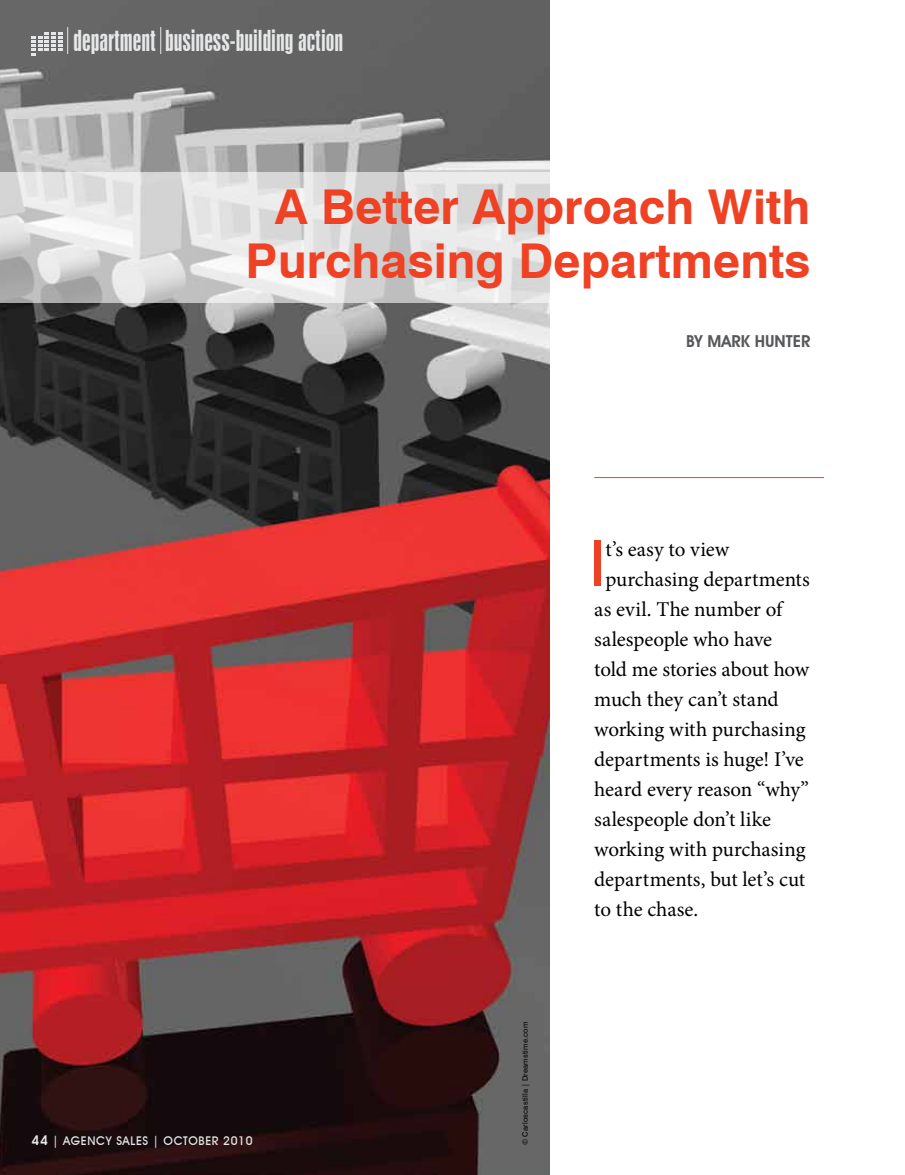
<style>
.page{position:relative;width:905px;height:1175px;background:#fff}
.page>*{position:absolute;margin:0;border:0;box-sizing:border-box;transform-origin:0 0}
.t1{font:62.7px "Swiss 721 BT";color:#ef4123}
.t2{font:700 48px/54px "Swiss 721 BT";color:#ef4123;text-align:right}
.t3{font:27px "Swiss 924 BT Regular B";color:#e6e7e8}
.t4{font:21px "Minion Pro";letter-spacing:-.005em;color:#000}
.t5{font:600 16.5px "Avant Garde IT Cby BT";color:#58595b}
.t6{font:500 12px "Avant Garde IT Cby BT";letter-spacing:.05em;color:#e6e7e8}
.t7{font:7.5px "Swiss 721 BT";letter-spacing:.025em;color:#000}
.s1{font-weight:600;font-size:13.5px}
</style>
<div class="page">
<img style="left:0;top:0;width:549px;height:1174px">
<svg style="left:0;top:172px;width:550px;height:131px;background:#dcdcdc"></svg>
<svg style="left:160px;top:27px;width:1px;height:27px"></svg>
<hr style="left:594px;top:477px;width:230px;height:1px;background:#ef4123">
<svg style="left:32px;top:27px;width:36px;height:29px"></svg>
<p class="t3" style="left:74px;top:24px;width:271px">department business-building action</p>
<h2 class="t2" style="left:245px;top:180px;width:566px">A Better Approach With<br>Purchasing Departments</h2>
<p class="t5" style="left:686px;top:331px;width:126px">BY MARK HUNTER</p>
<p class="t6" style="left:32px;top:1133px;width:222px"><span class="s1">44</span> | AGENCY SALES | OCTOBER 2010</p>
<p class="t7" style="left:520px;top:1144px;width:125px;rotate:-90deg">© Carloscastilla | Dreamstime.com</p>
<h1 class="t1" style="left:589px;top:525px;width:18px">I</h1>
<p class="t4" style="left:605px;top:534px;width:125px">t’s easy to view</p>
<p class="t4" style="left:605px;top:565px;width:206px">purchasing departments</p>
<p class="t4" style="left:594px;top:595px;width:189px">as evil. The number of</p>
<p class="t4" style="left:594px;top:625px;width:179px">salespeople who have</p>
<p class="t4" style="left:594px;top:655px;width:216px">told me stories about how</p>
<p class="t4" style="left:594px;top:685px;width:186px">much they can’t stand</p>
<p class="t4" style="left:594px;top:715px;width:213px">working with purchasing</p>
<p class="t4" style="left:594px;top:745px;width:211px">departments is huge! I’ve</p>
<p class="t4" style="left:594px;top:775px;width:216px">heard every reason “why”</p>
<p class="t4" style="left:594px;top:805px;width:178px">salespeople don’t like</p>
<p class="t4" style="left:594px;top:835px;width:213px">working with purchasing</p>
<p class="t4" style="left:594px;top:865px;width:212px">departments, but let’s cut</p>
<p class="t4" style="left:594px;top:895px;width:105px">to the chase.</p>
</div>
